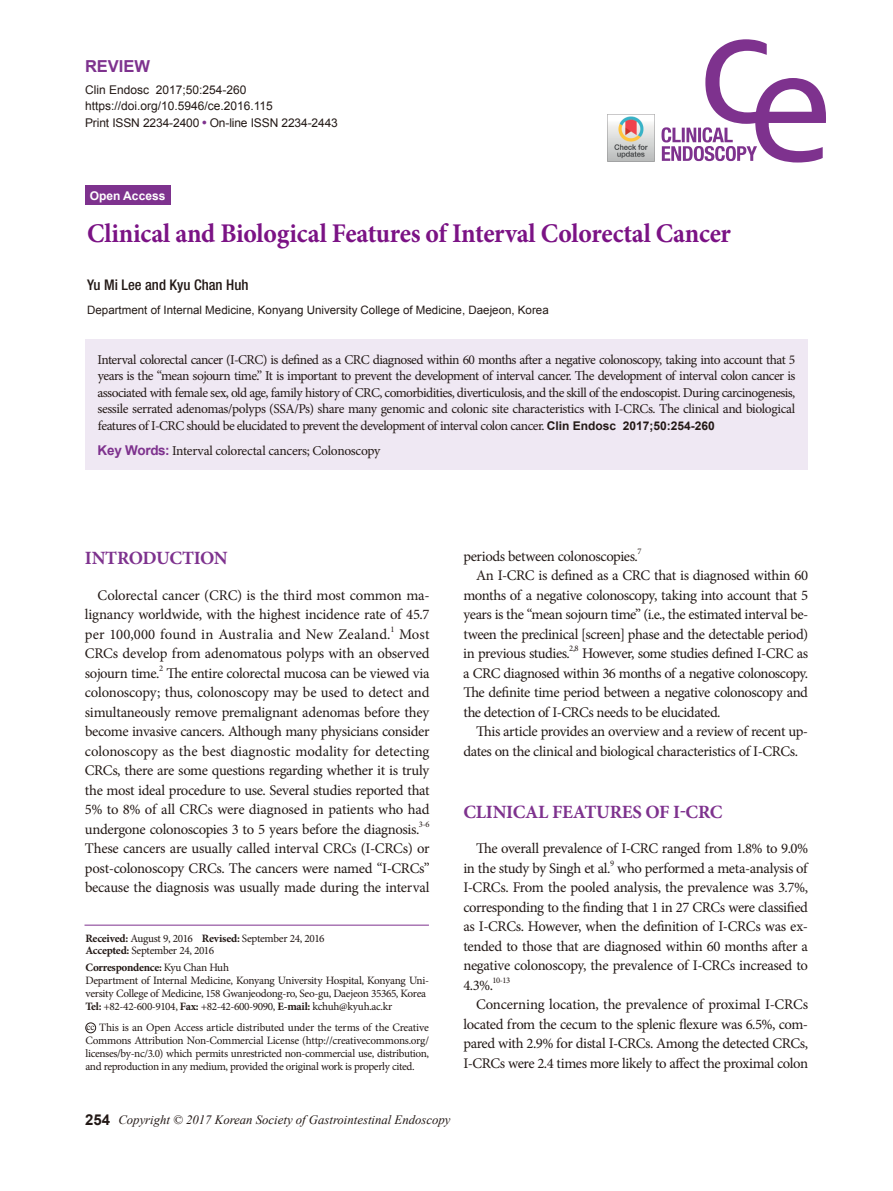
<style>
.page{position:relative;width:893px;height:1191px;background:#fff}
.page>*{position:absolute;margin:0;border:0;box-sizing:border-box;transform-origin:0 0}
.논문_타이틀{font:700 27px "Minion Pro";letter-spacing:-.01em;color:#7b1385;scale:.95 1}
.타이틀_서론{font:700 18.75px "Minion Pro";letter-spacing:-.015em;color:#7e328e}
.t1{font:700 16.5px "Arial";color:#7e328e}
.본문{font:14.7px/19.5px "Minion Pro";letter-spacing:-.025em;color:#231916;text-align:justify}
.저자명{font:500 condensed 14.7px "Helvetica Neue";color:#231916}
.초록내용{font:13.5px/16.5px "Minion Pro";letter-spacing:-.035em;color:#231916;text-align:justify}
.t2{font:italic 12.75px "Times New Roman";color:#231916}
.t3{font:12px "Arial";color:#231916}
.t4{font:700 12px "Arial";color:#fff}
.저자소속{font:11.55px "Arial";color:#231916}
.책임저자{font:11.25px/13px "Minion Pro";letter-spacing:-.03em;color:#231916}
.책임저자-2{font:700 11.25px "Minion Pro";letter-spacing:-.025em;color:#231916}
.t5{font:9.3px "Times New Roman";color:#231916}
.본문-2{font:8.55px "Minion Pro";color:#231916}
.s1{font-family:"Helvetica";font-stretch:condensed;color:#7e328e}
.s2{font-family:"Arial";font-weight:700;font-size:12px}
.s3{font-family:"Arial";font-weight:700;color:#7e328e}
.s4{font-weight:700}
.s5{font-weight:400}
.s6{font-family:"Arial";font-weight:700;font-style:normal;font-size:15px}
</style>
<div class="page">
<svg style="left:661px;top:39px;width:165px;height:123px"></svg>
<div style="left:85px;top:340px;width:723px;height:130px;background:#efe8f3"></div>
<div style="left:85px;top:186px;width:85px;height:19px;background:#7e328e"></div>
<div style="left:86px;top:1022px;width:10px;height:10px;border:1px solid #231916;border-radius:50%"></div>
<hr style="left:85px;top:924px;width:344px;height:1px;background:#7e328e">
<img style="left:608px;top:116px;width:46px;height:46px">
<p class="t1" style="left:85px;top:56px;width:67px">REVIEW</p>
<p class="t3" style="left:85px;top:82px;width:163px">Clin Endosc 2017;50:254-260</p>
<p class="t3" style="left:85px;top:98px;width:189px">https://doi.org/10.5946/ce.2016.115</p>
<p class="t3" style="left:85px;top:114px;width:254px">Print ISSN 2234-2400 <span class="s1">•</span> On-line ISSN 2234-2443</p>
<p class="t4" style="left:90px;top:187px;width:77px">Open Access</p>
<p class="논문_타이틀" style="left:87px;top:214px;width:679px">Clinical and Biological Features of Interval Colorectal Cancer</p>
<p class="저자명" style="left:87px;top:276px;width:163px">Yu Mi Lee and Kyu Chan Huh</p>
<p class="저자소속" style="left:87px;top:302px;width:463px">Department of Internal Medicine, Konyang University College of Medicine, Daejeon, Korea</p>
<p class="초록내용" style="left:98px;top:351px;width:699px">Interval colorectal cancer (I-CRC) is defined as a CRC diagnosed within 60 months after a negative colonoscopy, taking into account that 5 years is the “mean sojourn time.” It is important to prevent the development of interval cancer. The development of interval colon cancer is associated with female sex, old age, family history of CRC, comorbidities, diverticulosis, and the skill of the endoscopist. During carcinogenesis, sessile serrated adenomas/polyps (SSA/Ps) share many genomic and colonic site characteristics with I-CRCs. The clinical and biological features of I-CRC should be elucidated to prevent the development of interval colon cancer. <span class="s2">Clin Endosc 2017;50:254-260</span></p>
<p class="초록내용" style="left:98px;top:442px;width:284px"><span class="s3">Key Words:</span> Interval colorectal cancers; Colonoscopy</p>
<p class="타이틀_서론" style="left:85px;top:545px;width:144px">INTRODUCTION</p>
<p class="본문" style="left:85px;top:585px;width:346px;text-indent:13px">Colorectal cancer (CRC) is the third most common ma&shy;lignancy worldwide, with the highest incidence rate of 45.7 per 100,000 found in Australia and New Zealand.</p>
<p class="본문-2" style="left:390px;top:623px;width:6px">1</p>
<p class="본문" style="left:85px;top:624px;width:346px;text-indent:314px">Most CRCs develop from adenomatous polyps with an observed sojourn time.</p>
<p class="본문-2" style="left:159px;top:662px;width:6px">2</p>
<p class="본문" style="left:85px;top:663px;width:346px;text-indent:82px">The entire colorectal mucosa can be viewed via colonoscopy; thus, colonoscopy may be used to detect and simultaneously remove premalignant adenomas before they become invasive cancers. Although many physicians consider colonoscopy as the best diagnostic modality for detecting CRCs, there are some questions regarding whether it is truly the most ideal procedure to use. Several studies reported that 5% to 8% of all CRCs were diagnosed in patients who had undergone colonoscopies 3 to 5 years before the diagnosis.</p>
<p class="본문-2" style="left:419px;top:818px;width:12px">3-6</p>
<p class="본문" style="left:85px;top:839px;width:346px">These cancers are usually called interval CRCs (I-CRCs) or post-colonoscopy CRCs. The cancers were named “I-CRCs” because the diagnosis was usually made during the interval</p>
<p class="책임저자" style="left:85px;top:931px;width:241px"><span class="s4">Received:</span> August 9, 2016 <span class="s4">Revised:</span> September 24, 2016<br><span class="s4">Accepted:</span> September 24, 2016</p>
<p class="책임저자-2" style="left:85px;top:959px;width:145px">Correspondence: <span class="s5">Kyu Chan Huh</span></p>
<p class="책임저자" style="left:85px;top:974px;width:345px">Department of Internal Medicine, Konyang University Hospital, Konyang Uni&shy;versity College of Medicine, 158 Gwanjeodong-ro, Seo-gu, Daejeon 35365, Korea</p>
<p class="책임저자" style="left:85px;top:999px;width:308px"><span class="s4">Tel:</span> +82-42-600-9104, <span class="s4">Fax:</span> +82-42-600-9090, <span class="s4">E-mail:</span> kchuh@kyuh.ac.kr</p>
<p class="t5" style="left:86px;top:1021px;width:10px">cc</p>
<p class="책임저자" style="left:85px;top:1020px;width:345px;text-align:justify;text-indent:14px">This is an Open Access article distributed under the terms of the Creative Commons Attribution Non-Commercial License (http://creativecommons.org/ licenses/by-nc/3.0) which permits unrestricted non-commercial use, distribution, and reproduction in any medium, provided the original work is properly cited.</p>
<p class="본문" style="left:463px;top:546px;width:176px">periods between colonoscopies.</p>
<p class="본문-2" style="left:637px;top:545px;width:6px">7</p>
<p class="본문" style="left:463px;top:566px;width:347px;text-indent:13px">An I-CRC is defined as a CRC that is diagnosed within 60 months of a negative colonoscopy, taking into account that 5 years is the “mean sojourn time” (i.e., the estimated interval be&shy;tween the preclinical [screen] phase and the detectable period) in previous studies.</p>
<p class="본문-2" style="left:569px;top:643px;width:11px">2,8</p>
<p class="본문" style="left:463px;top:644px;width:346px;text-indent:119px">However, some studies defined I-CRC as a CRC diagnosed within 36 months of a negative colonoscopy.<br>The definite time period between a negative colonoscopy and the detection of I-CRCs needs to be elucidated.</p>
<p class="본문" style="left:463px;top:722px;width:346px;text-indent:13px">This article provides an overview and a review of recent up&shy;dates on the clinical and biological characteristics of I-CRCs.</p>
<p class="타이틀_서론" style="left:463px;top:798px;width:261px">CLINICAL FEATURES OF I-CRC</p>
<p class="본문" style="left:463px;top:839px;width:346px;text-indent:13px">The overall prevalence of I-CRC ranged from 1.8% to 9.0% in the study by Singh et al.</p>
<p class="본문-2" style="left:610px;top:857px;width:6px">9</p>
<p class="본문" style="left:463px;top:858px;width:346px;text-indent:154px">who performed a meta-analysis of I-CRCs. From the pooled analysis, the prevalence was 3.7%, corresponding to the finding that 1 in 27 CRCs were classified as I-CRCs. However, when the definition of I-CRCs was ex&shy;tended to those that are diagnosed within 60 months after a negative colonoscopy, the prevalence of I-CRCs increased to 4.3%.</p>
<p class="본문-2" style="left:492px;top:974px;width:19px">10-13</p>
<p class="본문" style="left:463px;top:995px;width:346px;text-indent:13px">Concerning location, the prevalence of proximal I-CRCs located from the cecum to the splenic flexure was 6.5%, com&shy;pared with 2.9% for distal I-CRCs. Among the detected CRCs, I-CRCs were 2.4 times more likely to affect the proximal colon</p>
<p class="t2" style="left:85px;top:1110px;width:367px"><span class="s6">254</span> Copyright © 2017 Korean Society of Gastrointestinal Endoscopy</p>
</div>
